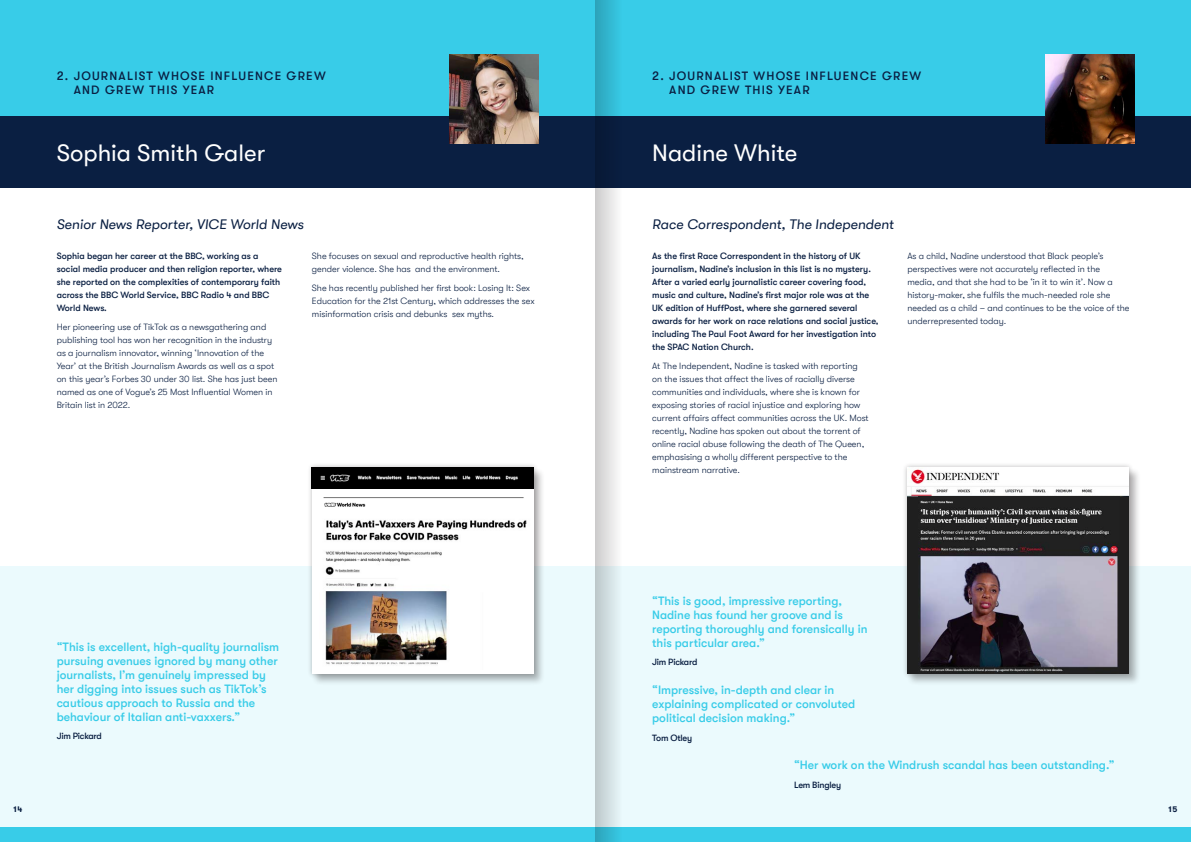
<style>
.page{position:relative;width:1191px;height:842px;background:#fff}
.page>*{position:absolute;margin:0;border:0;box-sizing:border-box;transform-origin:0 0}
.f_-_name{font:24px "GT Walsheim";color:#fff}
.t1{font:italic 14px "GT Walsheim";color:#0a1f42}
.F_-_quote_blu{font:500 12px/14px "GT Walsheim";color:#38cce8}
.t2{font:500 12px/14px "GT Walsheim";letter-spacing:.1em;color:#0a1f42}
.F_-_body{font:300 9px/13px "GT Walsheim";color:#0a1f42}
.f_-_intro{font:500 9px/13px "GT Walsheim";color:#0a1f42}
.F_-_quote_attribute{font:500 9px "GT Walsheim";letter-spacing:-.02em;color:#0a1f42}
.t3{font:700 8px "GT Walsheim";color:#0a1f42}
</style>
<div class="page">
<div style="left:0;top:566px;width:1191px;height:276px;background:#ebfafd"></div>
<div style="left:0;top:0;width:1191px;height:134px;background:#38cce8"></div>
<div style="left:0;top:116px;width:595px;height:72px;background:#0a1f42"></div>
<div style="left:595px;top:116px;width:596px;height:72px;background:#0a1f42"></div>
<div style="left:595px;top:828px;width:596px;height:14px;background:#38cce8"></div>
<div style="left:0;top:828px;width:595px;height:14px;background:#38cce8"></div>
<svg style="left:596px;top:0;width:26px;height:842px"></svg>
<img style="left:450px;top:55px;width:89px;height:89px">
<div style="left:311px;top:467px;width:234px;height:219px;background:#231f20;opacity:.3"></div>
<div style="left:307px;top:463px;width:231px;height:216px;background:#231f20;opacity:.3"></div>
<div style="left:312px;top:468px;width:221px;height:206px;background:#fff"></div>
<img style="left:312px;top:468px;width:221px;height:20px">
<img style="left:325px;top:520px;width:202px;height:145px">
<div style="left:485px;top:585px;width:46px;height:89px;background:#fff"></div>
<img style="left:323px;top:497px;width:201px;height:10px">
<img style="left:1045px;top:55px;width:89px;height:89px">
<div style="left:906px;top:467px;width:234px;height:219px;background:#231f20;opacity:.3"></div>
<div style="left:902px;top:463px;width:231px;height:216px;background:#231f20;opacity:.3"></div>
<div style="left:907px;top:468px;width:221px;height:206px;background:#1f1f1f"></div>
<img style="left:907px;top:468px;width:221px;height:28px">
<img style="left:918px;top:500px;width:200px;height:172px">
<p class="t2" style="left:74px;top:69px;width:253px;text-indent:-17px">2. JOURNALIST WHOSE INFLUENCE GREW<br>AND GREW THIS YEAR</p>
<p class="t2" style="left:669px;top:69px;width:253px;text-indent:-17px">2. JOURNALIST WHOSE INFLUENCE GREW<br>AND GREW THIS YEAR</p>
<p class="f_-_name" style="left:57px;top:139px;width:210px">Sophia Smith Galer</p>
<p class="t1" style="left:57px;top:217px;width:248px">Senior News Reporter, VICE World News</p>
<p class="f_-_intro" style="left:57px;top:250px;width:227px">Sophia began her career at the BBC, working as a social media producer and then religion reporter, where she reported on the complexities of contemporary faith across the BBC World Service, BBC Radio 4 and BBC World News.</p>
<p class="F_-_body" style="left:57px;top:320px;width:222px">Her pioneering use of TikTok as a newsgathering and publishing tool has won her recognition in the industry as a journalism innovator, winning ‘Innovation of the Year’ at the British Journalism Awards as well as a spot on this year’s Forbes 30 under 30 list. She has just been named as one of Vogue’s 25 Most Influential Women in Britain list in 2022.</p>
<p class="F_-_body" style="left:312px;top:250px;width:213px">She focuses on sexual and reproductive health rights, gender violence. She has and the environment.</p>
<p class="F_-_body" style="left:312px;top:281px;width:224px">She has recently published her first book: Losing It: Sex<br>Education for the 21st Century, which addresses the sex misinformation crisis and debunks sex myths.</p>
<p class="F_-_quote_blu" style="left:57px;top:639px;width:224px">“This is excellent, high-quality journalism pursuing avenues ignored by many other journalists, I’m genuinely impressed by her digging into issues such as TikTok’s cautious approach to Russia and the behaviour of Italian anti-vaxxers.”</p>
<p class="F_-_quote_attribute" style="left:57px;top:731px;width:47px">Jim Pickard</p>
<p class="f_-_name" style="left:652px;top:139px;width:147px">Nadine White</p>
<p class="t1" style="left:652px;top:217px;width:243px">Race Correspondent, The Independent</p>
<p class="f_-_intro" style="left:652px;top:250px;width:228px">As the first Race Correspondent in the history of UK journalism, Nadine’s inclusion in this list is no mystery.<br>After a varied early journalistic career covering food, music and culture, Nadine’s first major role was at the UK edition of HuffPost, where she garnered several awards for her work on race relations and social justice, including The Paul Foot Award for her investigation into the SPAC Nation Church.</p>
<p class="F_-_body" style="left:652px;top:359px;width:218px">At The Independent, Nadine is tasked with reporting on the issues that affect the lives of racially diverse communities and individuals, where she is known for exposing stories of racial injustice and exploring how current affairs affect communities across the UK. Most recently, Nadine has spoken out about the torrent of online racial abuse following the death of The Queen, emphasising a wholly different perspective to the mainstream narrative.</p>
<p class="F_-_body" style="left:907px;top:250px;width:224px">As a child, Nadine understood that Black people’s perspectives were not accurately reflected in the media, and that she had to be ‘in it to win it’. Now a history-maker, she fulfils the much-needed role she needed as a child – and continues to be the voice of the underrepresented today.</p>
<p class="F_-_quote_blu" style="left:652px;top:594px;width:217px">“This is good, impressive reporting, Nadine has found her groove and is reporting thoroughly and forensically in this particular area.”</p>
<p class="F_-_quote_attribute" style="left:652px;top:657px;width:47px">Jim Pickard</p>
<p class="F_-_quote_blu" style="left:652px;top:683px;width:205px">“Impressive, in-depth and clear in explaining complicated or convoluted political decision making.”</p>
<p class="F_-_quote_attribute" style="left:652px;top:732px;width:42px">Tom Otley</p>
<p class="F_-_quote_blu" style="left:794px;top:758px;width:322px">“Her work on the Windrush scandal has been outstanding.”</p>
<p class="F_-_quote_attribute" style="left:794px;top:779px;width:49px">Lem Bingley</p>
<p class="t3" style="left:13px;top:805px;width:11px">14</p>
<p class="t3" style="left:1168px;top:805px;width:11px">15</p>
</div>
